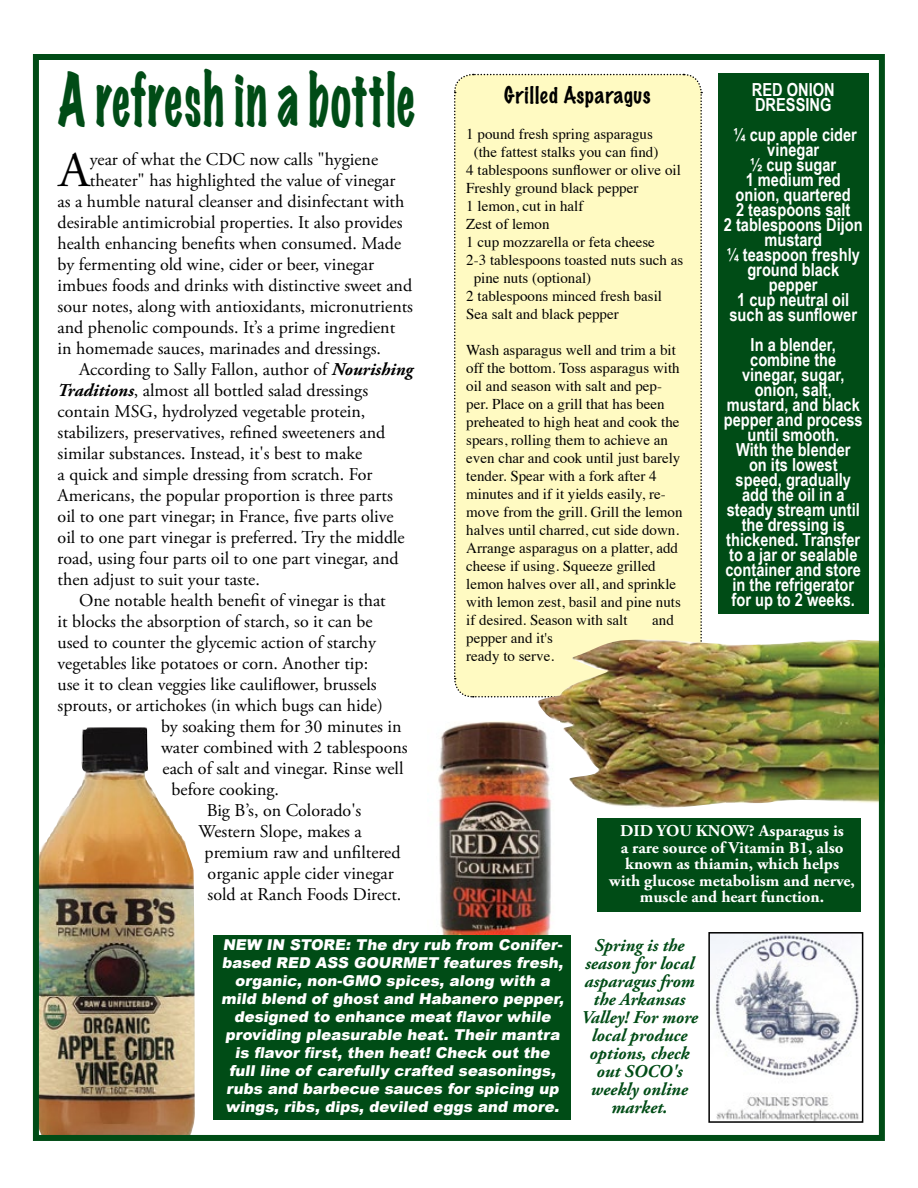
<style>
.page{position:relative;width:918px;height:1188px;background:#fff}
.page>*{position:absolute;margin:0;border:0;box-sizing:border-box;transform-origin:0 0}
.t1{font:expanded 66.3px "Marker Felt";letter-spacing:.03em;color:#004c16;scale:.62 1}
.t2{font:49.65px "Adobe Garamond Pro";color:#000}
.t3{font:100 21px "Marker Felt";letter-spacing:.04em;color:#000}
.t4{font:18px "Adobe Garamond Pro";color:#000}
.t5{font:700 18px/15px "Arial Narrow";color:#fff;text-align:center}
.t6{font:italic 700 18px/18px "Adobe Garamond Pro";color:#004c16;text-align:center}
.t7{font:700 16.5px/16.5px "Adobe Garamond Pro";color:#fff;text-align:center}
.t8{font:15px/18px "Times";color:#000}
.t9{font:900 15px/18px "Arial";color:#fff;text-align:center}
.s1{font-weight:700;font-style:italic}
</style>
<div class="page">
<div style="left:718px;top:74px;width:150px;height:540px;background:#004c16"></div>
<div style="left:598px;top:819px;width:263px;height:93px;background:#004c16"></div>
<img style="left:711px;top:935px;width:148px;height:185px">
<div style="left:708px;top:932px;width:155px;height:191px;border:2px solid #000"></div>
<div style="left:214px;top:935px;width:357px;height:184px;background:#004c16"></div>
<div style="left:454px;top:73px;width:249px;height:625px;background:#fffac2"></div>
<img style="left:538px;top:638px;width:340px;height:170px">
<img style="left:438px;top:722px;width:122px;height:213px">
<img style="left:32px;top:726px;width:163px;height:413px">
<div style="left:33px;top:54px;width:852px;height:1087px;border:6px solid #004c16"></div>
<h1 class="t1" style="left:58px;top:47px;width:578px">A refresh in a bottle</h1>
<h2 class="t2" style="left:59px;top:140px;width:32px">A</h2>
<p class="t4" style="left:90px;top:148px;width:290px">year of what the CDC now calls "hygiene</p>
<p class="t4" style="left:90px;top:169px;width:307px">theater" has highlighted the value of vinegar</p>
<p class="t4" style="left:58px;top:190px;width:348px">as a humble natural cleanser and disinfectant with</p>
<p class="t4" style="left:58px;top:211px;width:347px">desirable antimicrobial properties. It also provides</p>
<p class="t4" style="left:58px;top:232px;width:345px">health enhancing benefits when consumed. Made</p>
<p class="t4" style="left:58px;top:253px;width:318px">by fermenting old wine, cider or beer, vinegar</p>
<p class="t4" style="left:58px;top:274px;width:356px">imbues foods and drinks with distinctive sweet and</p>
<p class="t4" style="left:58px;top:295px;width:357px">sour notes, along with antioxidants, micronutrients</p>
<p class="t4" style="left:58px;top:316px;width:339px">and phenolic compounds. It’s a prime ingredient</p>
<p class="t4" style="left:58px;top:337px;width:325px">in homemade sauces, marinades and dressings.</p>
<p class="t4" style="left:79px;top:358px;width:335px">According to Sally Fallon, author of <span class="s1">Nourishing</span></p>
<p class="t4" style="left:58px;top:379px;width:312px"><span class="s1">Traditions</span>, almost all bottled salad dressings</p>
<p class="t4" style="left:58px;top:400px;width:309px">contain MSG, hydrolyzed vegetable protein,</p>
<p class="t4" style="left:58px;top:421px;width:329px">stabilizers, preservatives, refined sweeteners and</p>
<p class="t4" style="left:58px;top:442px;width:306px">similar substances. Instead, it's best to make</p>
<p class="t4" style="left:58px;top:463px;width:316px">a quick and simple dressing from scratch. For</p>
<p class="t4" style="left:58px;top:484px;width:337px">Americans, the popular proportion is three parts</p>
<p class="t4" style="left:58px;top:505px;width:338px">oil to one part vinegar; in France, five parts olive</p>
<p class="t4" style="left:58px;top:526px;width:349px">oil to one part vinegar is preferred. Try the middle</p>
<p class="t4" style="left:58px;top:547px;width:343px">road, using four parts oil to one part vinegar, and</p>
<p class="t4" style="left:58px;top:568px;width:204px">then adjust to suit your taste.</p>
<p class="t4" style="left:79px;top:589px;width:308px">One notable health benefit of vinegar is that</p>
<p class="t4" style="left:58px;top:610px;width:316px">it blocks the absorption of starch, so it can be</p>
<p class="t4" style="left:58px;top:631px;width:320px">used to counter the glycemic action of starchy</p>
<p class="t4" style="left:58px;top:652px;width:312px">vegetables like potatoes or corn. Another tip:</p>
<p class="t4" style="left:58px;top:673px;width:321px">use it to clean veggies like cauliflower, brussels</p>
<p class="t4" style="left:58px;top:694px;width:327px">sprouts, or artichokes (in which bugs can hide)</p>
<p class="t4" style="left:161px;top:716px;width:242px">by soaking them for 30 minutes in</p>
<p class="t4" style="left:161px;top:737px;width:248px">water combined with 2 tablespoons</p>
<p class="t4" style="left:163px;top:758px;width:242px">each of salt and vinegar. Rinse well</p>
<p class="t4" style="left:172px;top:779px;width:109px">before cooking.</p>
<p class="t4" style="left:207px;top:800px;width:156px">Big B’s, on Colorado's</p>
<p class="t4" style="left:199px;top:821px;width:165px">Western Slope, makes a</p>
<p class="t4" style="left:205px;top:842px;width:197px">premium raw and unfiltered</p>
<p class="t4" style="left:208px;top:863px;width:188px">organic apple cider vinegar</p>
<p class="t4" style="left:208px;top:884px;width:195px">sold at Ranch Foods Direct.</p>
<p class="t3" style="left:504px;top:78px;width:148px">Grilled Asparagus</p>
<p class="t8" style="left:466px;top:124px;width:188px">1 pound fresh spring asparagus</p>
<p class="t8" style="left:474px;top:142px;width:186px">(the fattest stalks you can find)</p>
<p class="t8" style="left:466px;top:160px;width:216px">4 tablespoons sunflower or olive oil</p>
<p class="t8" style="left:466px;top:178px;width:174px">Freshly ground black pepper</p>
<p class="t8" style="left:466px;top:196px;width:119px">1 lemon, cut in half</p>
<p class="t8" style="left:466px;top:214px;width:85px">Zest of lemon</p>
<p class="t8" style="left:466px;top:232px;width:190px">1 cup mozzarella or feta cheese</p>
<p class="t8" style="left:466px;top:250px;width:219px">2-3 tablespoons toasted nuts such as</p>
<p class="t8" style="left:474px;top:268px;width:119px">pine nuts (optional)</p>
<p class="t8" style="left:466px;top:286px;width:197px">2 tablespoons minced fresh basil</p>
<p class="t8" style="left:466px;top:304px;width:154px">Sea salt and black pepper</p>
<p class="t8" style="left:466px;top:340px;width:218px">Wash asparagus well and trim a bit off the bottom. Toss asparagus with oil and season with salt and pep&shy;per. Place on a grill that has been preheated to high heat and cook the spears, rolling them to achieve an even char and cook until just barely tender. Spear with a fork after 4 minutes and if it yields easily, re&shy;move from the grill. Grill the lemon halves until charred, cut side down.<br>Arrange asparagus on a platter, add cheese if using. Squeeze grilled lemon halves over all, and sprinkle with lemon zest, basil and pine nuts if desired. Season with salt</p>
<p class="t8" style="left:652px;top:610px;width:23px">and</p>
<p class="t8" style="left:466px;top:628px;width:89px">pepper and it's ready to serve.</p>
<p class="t5" style="left:752px;top:82px;width:84px;text-align:left">RED ONION<br>DRESSING</p>
<p class="t5" style="left:724px;top:127px;width:140px">¼ cup apple cider vinegar<br>½ cup sugar<br>1 medium red onion, quartered<br>2 teaspoons salt<br>2 tablespoons Dijon mustard<br>¼ teaspoon freshly ground black pepper<br>1 cup neutral oil such as sunflower</p>
<p class="t5" style="left:724px;top:337px;width:140px">In a blender, combine the vinegar, sugar, onion, salt, mustard, and black pepper and process until smooth.<br>With the blender<br>on its lowest speed, gradually add the oil in a steady stream until the dressing is thickened. Transfer to a jar or sealable container and store in the refrigerator for up to 2 weeks.</p>
<p class="t7" style="left:609px;top:823px;width:247px">DID YOU KNOW? Asparagus is<br>a rare source of Vitamin B1, also known as thiamin, which helps with glucose metabolism and nerve, muscle and heart function.</p>
<p class="t9" style="left:221px;top:936px;width:347px">NEW IN STORE: The dry rub from Conifer&shy;based RED ASS GOURMET features fresh, organic, non-GMO spices, along with a mild blend of ghost and Habanero pepper, designed to enhance meat flavor while providing pleasurable heat. Their mantra is flavor first, then heat! Check out the full line of carefully crafted seasonings, rubs and barbecue sauces for spicing up wings, ribs, dips, deviled eggs and more.</p>
<p class="t6" style="left:581px;top:937px;width:118px">Spring is the season for local asparagus from the Arkansas<br>Valley! For more local produce options, check out SOCO's weekly online market.</p>
</div>
